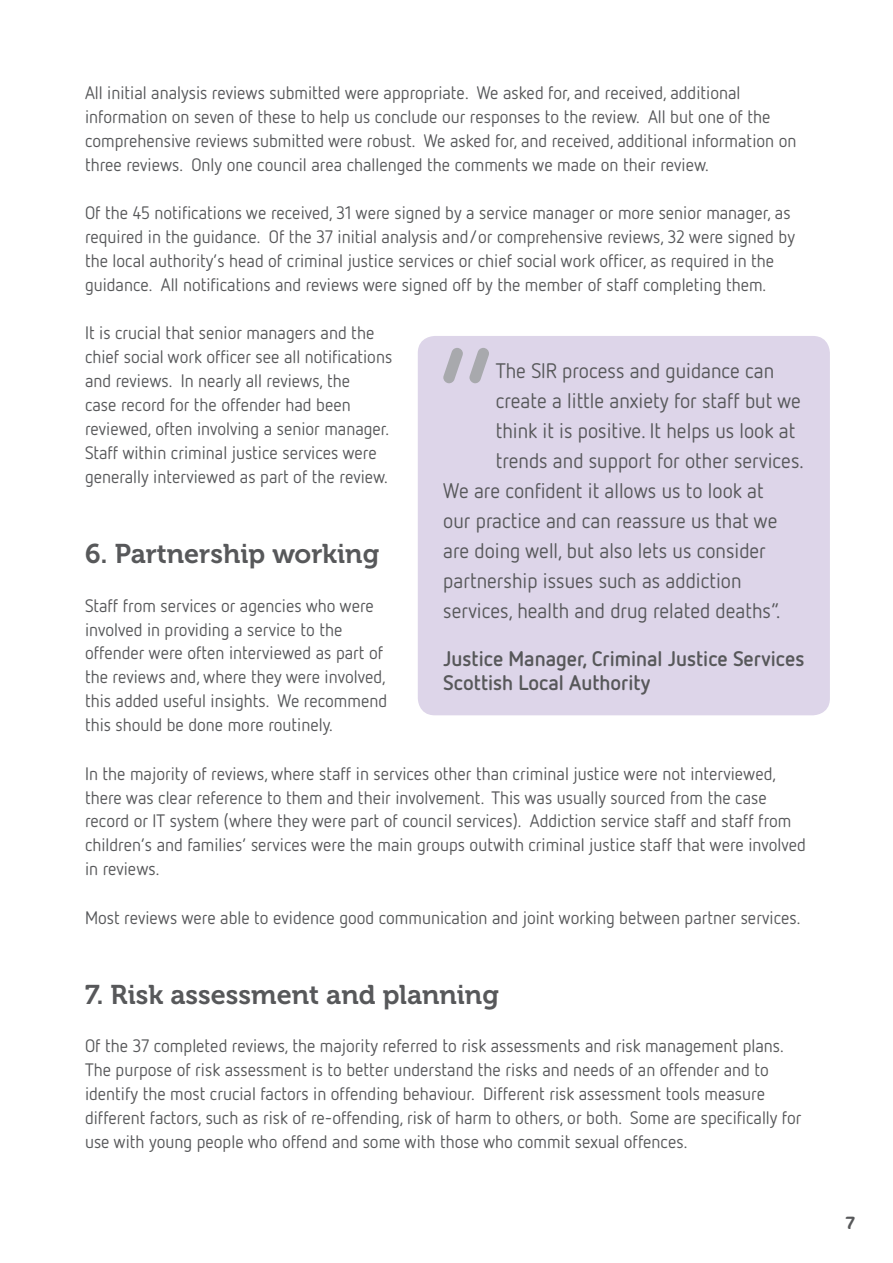
<style>
.page{position:relative;width:893px;height:1263px;background:#fff}
.page>*{position:absolute;margin:0;border:0;box-sizing:border-box;transform-origin:0 0}
.t1{font:168.6px "Netto OT";color:#a8a9ad}
.t2{font:27px "Museo 700";color:#57585a}
.t3{font:21px "Netto OT";color:#57585a}
.t4{font:700 21px/24px "Netto OT";color:#57585a}
.t5{font:18px/24px "Netto OT";color:#57585a}
.t6{font:18px "Cocon OT";color:#57585a}
</style>
<div class="page">
<div style="left:418px;top:336px;width:412px;height:379px;background:#ddd5e9;border-radius:17px"></div>
<p class="t5" style="left:85px;top:80px;width:713px">All initial analysis reviews submitted were appropriate. We asked for, and received, additional information on seven of these to help us conclude our responses to the review. All but one of the comprehensive reviews submitted were robust. We asked for, and received, additional information on three reviews. Only one council area challenged the comments we made on their review.</p>
<p class="t5" style="left:85px;top:200px;width:711px">Of the 45 notifications we received, 31 were signed by a service manager or more senior manager, as required in the guidance. Of the 37 initial analysis and/or comprehensive reviews, 32 were signed by the local authority’s head of criminal justice services or chief social work officer, as required in the guidance. All notifications and reviews were signed off by the member of staff completing them.</p>
<p class="t5" style="left:85px;top:320px;width:309px">It is crucial that senior managers and the chief social work officer see all notifications and reviews. In nearly all reviews, the<br>case record for the offender had been reviewed, often involving a senior manager.<br>Staff within criminal justice services were generally interviewed as part of the review.</p>
<h1 class="t1" style="left:433px;top:305px;width:64px">“</h1>
<p class="t3" style="left:496px;top:357px;width:280px">The SIR process and guidance can</p>
<p class="t3" style="left:496px;top:387px;width:307px">create a little anxiety for staff but we</p>
<p class="t3" style="left:496px;top:417px;width:301px">think it is positive. It helps us look at</p>
<p class="t3" style="left:496px;top:447px;width:309px">trends and support for other services.</p>
<p class="t3" style="left:443px;top:477px;width:322px">We are confident it allows us to look at</p>
<p class="t3" style="left:443px;top:507px;width:336px">our practice and can reassure us that we</p>
<p class="t3" style="left:443px;top:537px;width:324px">are doing well, but also lets us consider</p>
<p class="t3" style="left:443px;top:567px;width:300px">partnership issues such as addiction</p>
<p class="t3" style="left:443px;top:597px;width:339px">services, health and drug related deaths”.</p>
<p class="t4" style="left:443px;top:646px;width:363px">Justice Manager, Criminal Justice Services<br>Scottish Local Authority</p>
<h2 class="t2" style="left:85px;top:539px;width:296px">6. Partnership working</h2>
<p class="t5" style="left:85px;top:593px;width:304px">Staff from services or agencies who were involved in providing a service to the offender were often interviewed as part of the reviews and, where they were involved, this added useful insights. We recommend this should be done more routinely.</p>
<p class="t5" style="left:85px;top:761px;width:722px">In the majority of reviews, where staff in services other than criminal justice were not interviewed, there was clear reference to them and their involvement. This was usually sourced from the case record or IT system (where they were part of council services). Addiction service staff and staff from children’s and families’ services were the main groups outwith criminal justice staff that were involved in reviews.</p>
<p class="t5" style="left:85px;top:905px;width:717px">Most reviews were able to evidence good communication and joint working between partner services.</p>
<h2 class="t2" style="left:85px;top:979px;width:415px">7. Risk assessment and planning</h2>
<p class="t5" style="left:85px;top:1033px;width:718px">Of the 37 completed reviews, the majority referred to risk assessments and risk management plans.<br>The purpose of risk assessment is to better understand the risks and needs of an offender and to identify the most crucial factors in offending behaviour. Different risk assessment tools measure different factors, such as risk of re-offending, risk of harm to others, or both. Some are specifically for use with young people who offend and some with those who commit sexual offences.</p>
<p class="t6" style="left:845px;top:1212px;width:12px">7</p>
</div>
